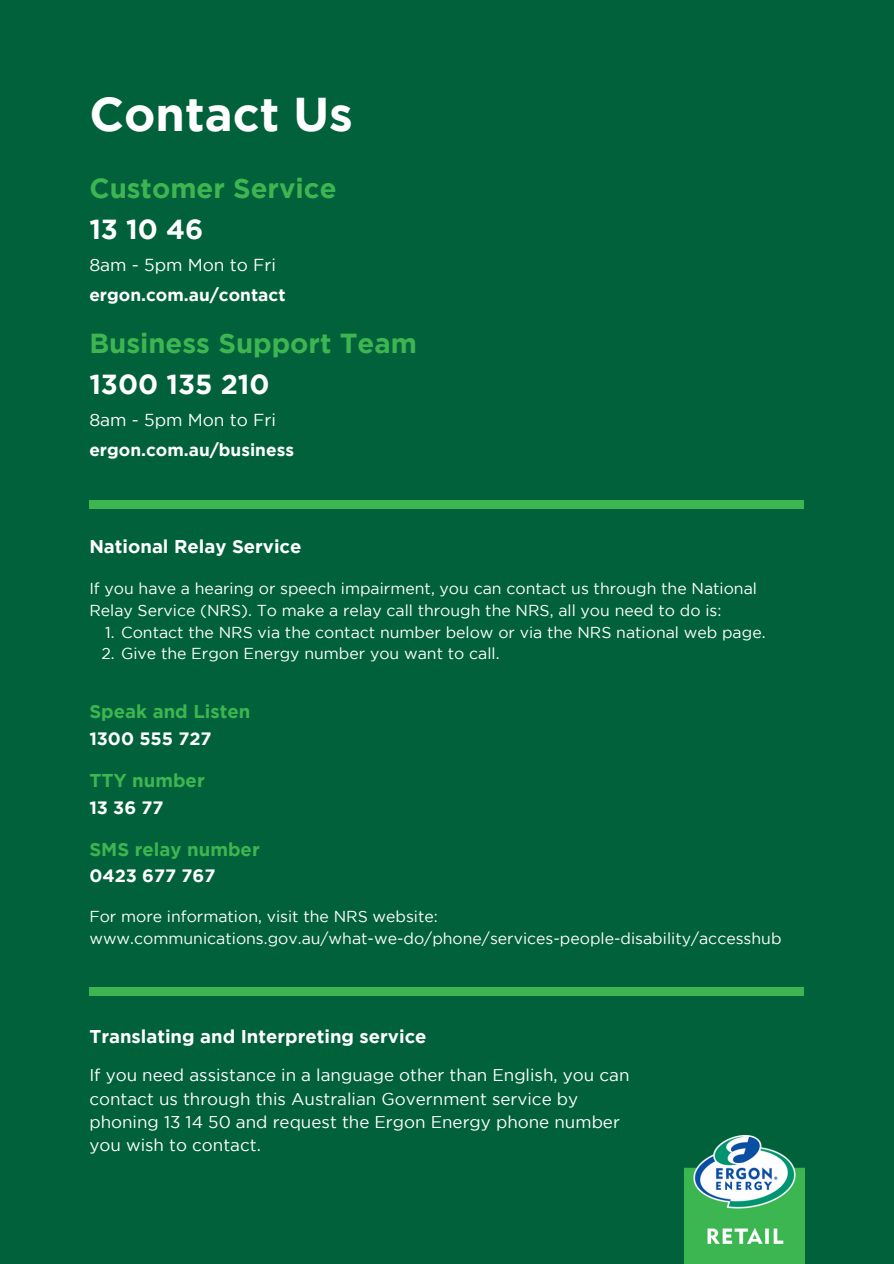
<style>
.page{position:relative;width:894px;height:1264px;background:#fff}
.page>*{position:absolute;margin:0;border:0;box-sizing:border-box;transform-origin:0 0}
.t1{font:700 47.25px "Gotham";color:#fff}
.t2{font:700 27.45px "Gotham";color:#3db550}
.t3{font:700 27.45px "Gotham";color:#fff}
.t4{font:700 18.6px "Gotham";color:#3db550}
.t5{font:700 18.45px "Gotham";color:#fff}
.t6{font:700 17.85px "Gotham";color:#fff}
.t7{font:700 17.25px "Gotham";color:#fff}
.t8{font:17.25px "Gotham";color:#fff}
.t9{font:16.95px/23.4px "Gotham";color:#fff}
.t10{font:15.9px/21.8px "Gotham";color:#fff}
</style>
<div class="page">
<div style="left:0;top:0;width:893px;height:1263px;background:#00613b"></div>
<img style="left:684px;top:1135px;width:120px;height:128px">
<div style="left:89px;top:500px;width:715px;height:8px;background:#3db550"></div>
<div style="left:89px;top:987px;width:715px;height:8px;background:#3db550"></div>
<h1 class="t1" style="left:89px;top:96px;width:265px">Contact Us</h1>
<h2 class="t2" style="left:89px;top:178px;width:248px">Customer Service</h2>
<h2 class="t3" style="left:89px;top:219px;width:115px">13 10 46</h2>
<h4 class="t8" style="left:89px;top:258px;width:188px">8am - 5pm Mon to Fri</h4>
<h3 class="t7" style="left:89px;top:288px;width:198px">ergon.com.au/contact</h3>
<h2 class="t2" style="left:89px;top:333px;width:329px">Business Support Team</h2>
<h2 class="t3" style="left:89px;top:374px;width:182px">1300 135 210</h2>
<h4 class="t8" style="left:89px;top:413px;width:188px">8am - 5pm Mon to Fri</h4>
<h3 class="t7" style="left:89px;top:443px;width:206px">ergon.com.au/business</h3>
<h3 class="t5" style="left:89px;top:539px;width:213px">National Relay Service</h3>
<p class="t10" style="left:89px;top:579px;width:669px">If you have a hearing or speech impairment, you can contact us through the National<br>Relay Service (NRS). To make a relay call through the NRS, all you need to do is:</p>
<p class="t10" style="left:105px;top:622px;width:661px">1. Contact the NRS via the contact number below or via the NRS national web page.</p>
<p class="t10" style="left:101px;top:644px;width:399px">2. Give the Ergon Energy number you want to call.</p>
<h3 class="t4" style="left:89px;top:704px;width:163px">Speak and Listen</h3>
<h3 class="t6" style="left:89px;top:732px;width:124px">1300 555 727</h3>
<h3 class="t4" style="left:89px;top:773px;width:117px">TTY number</h3>
<h3 class="t6" style="left:89px;top:800px;width:76px">13 36 77</h3>
<h3 class="t4" style="left:89px;top:842px;width:172px">SMS relay number</h3>
<h3 class="t6" style="left:89px;top:869px;width:127px">0423 677 767</h3>
<p class="t10" style="left:89px;top:906px;width:350px">For more information, visit the NRS website:</p>
<p class="t10" style="left:89px;top:928px;width:693px">www.communications.gov.au/what-we-do/phone/services-people-disability/accesshub</p>
<h3 class="t5" style="left:89px;top:1029px;width:338px">Translating and Interpreting service</h3>
<h4 class="t9" style="left:89px;top:1064px;width:541px">If you need assistance in a language other than English, you can contact us through this Australian Government service by phoning 13 14 50 and request the Ergon Energy phone number you wish to contact.</h4>
</div>
